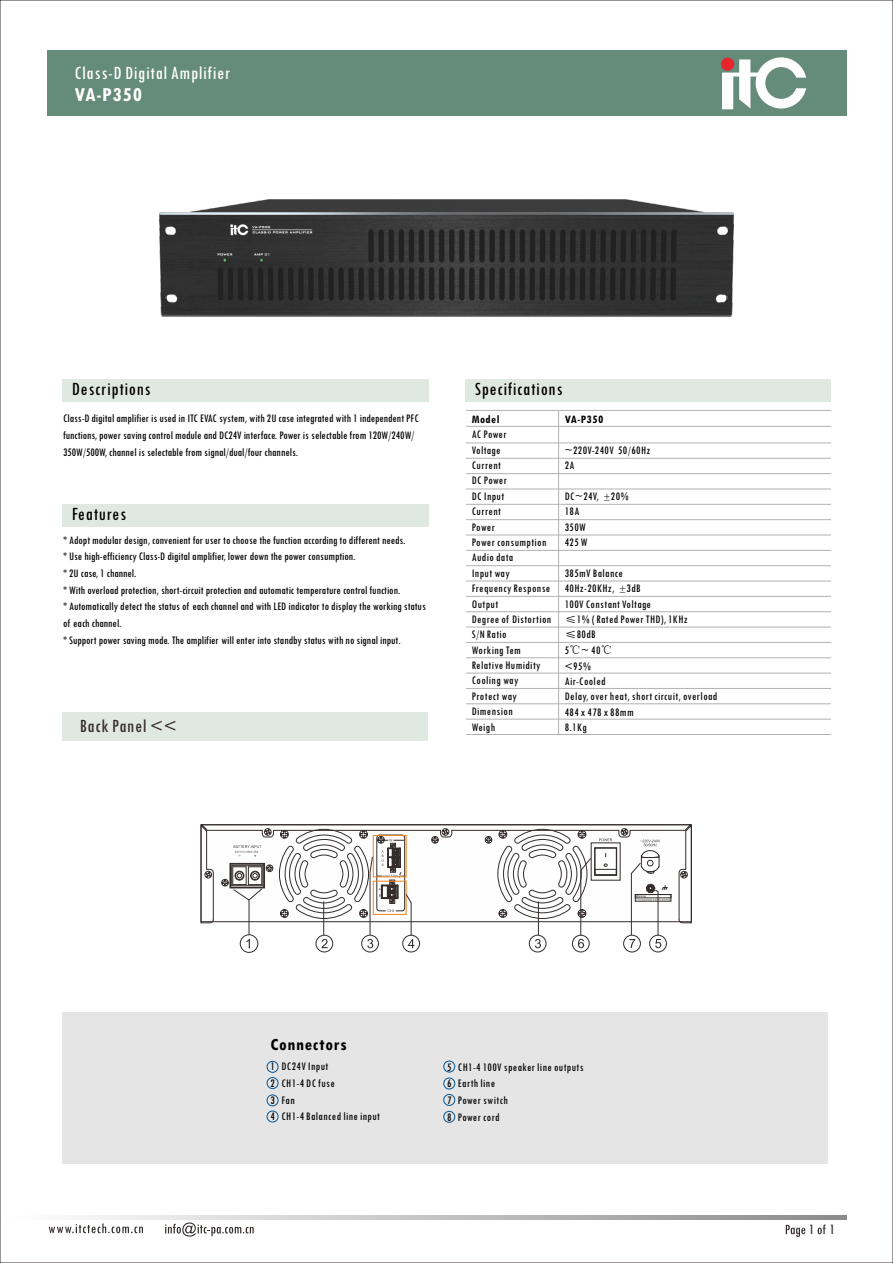
<style>
.page{position:relative;width:893px;height:1263px;background:#fff}
.page>*{position:absolute;margin:0;border:0;box-sizing:border-box;transform-origin:0 0}
.t1{font:700 condensed 21px "Tw Cen";letter-spacing:.045em;color:#fff}
.t2{font:500 condensed 19.5px "Tw Cen";letter-spacing:.035em;color:#000}
.t3{font:500 condensed 19.5px "Tw Cen";letter-spacing:.035em;color:#fff}
.t4{font:500 condensed 19.5px "Tw Cen";letter-spacing:.035em;color:#332c2b}
.t5{font:700 condensed 18px "Tw Cen";letter-spacing:.045em;color:#000}
.t6{font:500 condensed 15px "Tw Cen";color:#332c2b}
.t7{font:500 condensed 12px/16.6px "Tw Cen";color:#000}
.t8{font:500 condensed 12px/15.5px "Tw Cen";letter-spacing:.035em;color:#000}
.t9{font:700 condensed 12px "Tw Cen";letter-spacing:.045em;color:#000}
.s1{font-family:"Deng Xian";font-weight:300;font-stretch:normal}
.s2{font-family:"Sim Sun";font-weight:400;font-stretch:normal}
</style>
<div class="page">
<div style="left:47px;top:50px;width:799px;height:66px;background:#658b7b"></div>
<svg style="left:722px;top:57px;width:84px;height:52px"></svg>
<svg style="left:786px;top:1225px;width:19px;height:12px"></svg>
<svg style="left:818px;top:1224px;width:8px;height:10px"></svg>
<svg style="left:84px;top:1216px;width:762px;height:3px;background:#bfbfc0"></svg>
<svg style="left:165px;top:1222px;width:89px;height:14px"></svg>
<svg style="left:49px;top:1223px;width:94px;height:10px"></svg>
<div style="left:62px;top:380px;width:366px;height:22px;background:#e0e9e1"></div>
<div style="left:62px;top:504px;width:366px;height:23px;background:#e0e9e1"></div>
<div style="left:465px;top:380px;width:366px;height:22px;background:#e0e9e1"></div>
<hr style="left:466px;top:410px;width:365px;height:1px;background:#b2b2b2">
<hr style="left:466px;top:426px;width:365px;height:1px;background:#b2b2b2">
<hr style="left:466px;top:443px;width:365px;height:1px;background:#b2b2b2">
<hr style="left:466px;top:519px;width:365px;height:1px;background:#b2b2b2">
<hr style="left:466px;top:458px;width:365px;height:1px;background:#b2b2b2">
<hr style="left:466px;top:473px;width:365px;height:1px;background:#b2b2b2">
<hr style="left:466px;top:489px;width:365px;height:1px;background:#b2b2b2">
<hr style="left:466px;top:504px;width:365px;height:1px;background:#b2b2b2">
<hr style="left:466px;top:535px;width:365px;height:1px;background:#b2b2b2">
<hr style="left:466px;top:550px;width:365px;height:1px;background:#b2b2b2">
<hr style="left:466px;top:565px;width:365px;height:1px;background:#b2b2b2">
<hr style="left:466px;top:581px;width:365px;height:1px;background:#b2b2b2">
<hr style="left:466px;top:611px;width:365px;height:1px;background:#b2b2b2">
<hr style="left:466px;top:642px;width:365px;height:1px;background:#b2b2b2">
<hr style="left:466px;top:673px;width:365px;height:1px;background:#b2b2b2">
<hr style="left:466px;top:703px;width:365px;height:1px;background:#b2b2b2">
<hr style="left:466px;top:734px;width:365px;height:1px;background:#b2b2b2">
<hr style="left:466px;top:596px;width:365px;height:1px;background:#b2b2b2">
<hr style="left:466px;top:627px;width:365px;height:1px;background:#b2b2b2">
<hr style="left:466px;top:657px;width:365px;height:1px;background:#b2b2b2">
<hr style="left:466px;top:688px;width:365px;height:1px;background:#b2b2b2">
<hr style="left:466px;top:719px;width:365px;height:1px;background:#b2b2b2">
<hr style="left:558px;top:410px;width:1px;height:325px;background:#b2b2b2">
<div style="left:63px;top:1012px;width:765px;height:152px;background:#e5e5e5"></div>
<div style="left:267px;top:1061px;width:11px;height:12px;border:1px solid #015699;border-radius:50%"></div>
<div style="left:63px;top:712px;width:365px;height:28px;background:#e0e9e1"></div>
<svg style="left:200px;top:824px;width:492px;height:99px"></svg>
<div style="left:442px;top:828px;width:7px;height:7px;border:1px solid #332c2b;border-radius:50%"></div>
<svg style="left:432px;top:829px;width:16px;height:14px"></svg>
<div style="left:264px;top:828px;width:7px;height:7px;border:1px solid #332c2b;border-radius:50%"></div>
<svg style="left:265px;top:829px;width:6px;height:6px"></svg>
<div style="left:205px;top:871px;width:7px;height:7px;border:1px solid #332c2b;border-radius:50%"></div>
<svg style="left:205px;top:872px;width:6px;height:6px"></svg>
<div style="left:621px;top:828px;width:7px;height:7px;border:1px solid #332c2b;border-radius:50%"></div>
<div style="left:680px;top:871px;width:8px;height:7px;border:1px solid #332c2b;border-radius:50%"></div>
<svg style="left:681px;top:872px;width:6px;height:6px"></svg>
<div style="left:230px;top:863px;width:35px;height:25px;border:1px solid #332c2b"></div>
<div style="left:230px;top:864px;width:34px;height:23px;border:1px solid #332c2b"></div>
<div style="left:221px;top:879px;width:8px;height:7px;border:1px solid #332c2b;border-radius:50%"></div>
<div style="left:403px;top:935px;width:17px;height:17px;border:1px solid #332c2b;border-radius:50%"></div>
<div style="left:316px;top:935px;width:17px;height:17px;border:1px solid #332c2b;border-radius:50%"></div>
<div style="left:361px;top:935px;width:18px;height:17px;border:1px solid #332c2b;border-radius:50%"></div>
<svg style="left:279px;top:829px;width:135px;height:119px"></svg>
<div style="left:649px;top:935px;width:18px;height:17px;border:1px solid #332c2b;border-radius:50%"></div>
<div style="left:623px;top:935px;width:18px;height:17px;border:1px solid #332c2b;border-radius:50%"></div>
<svg style="left:621px;top:829px;width:49px;height:119px"></svg>
<div style="left:572px;top:935px;width:17px;height:17px;border:1px solid #332c2b;border-radius:50%"></div>
<div style="left:240px;top:934px;width:18px;height:18px;border:1px solid #332c2b;border-radius:50%"></div>
<svg style="left:246px;top:939px;width:4px;height:9px"></svg>
<svg style="left:222px;top:865px;width:51px;height:35px"></svg>
<hr style="left:249px;top:900px;width:1px;height:35px;background:#332c2b">
<div style="left:529px;top:935px;width:17px;height:17px;border:1px solid #332c2b;border-radius:50%"></div>
<svg style="left:497px;top:829px;width:94px;height:119px"></svg>
<div style="left:267px;top:1077px;width:11px;height:12px;border:1px solid #015699;border-radius:50%"></div>
<div style="left:267px;top:1094px;width:11px;height:12px;border:1px solid #015699;border-radius:50%"></div>
<div style="left:267px;top:1111px;width:11px;height:11px;border:1px solid #015699;border-radius:50%"></div>
<div style="left:443px;top:1061px;width:12px;height:11px;border:1px solid #015699;border-radius:50%"></div>
<div style="left:443px;top:1078px;width:12px;height:11px;border:1px solid #015699;border-radius:50%"></div>
<div style="left:443px;top:1094px;width:12px;height:12px;border:1px solid #015699;border-radius:50%"></div>
<div style="left:443px;top:1111px;width:12px;height:12px;border:1px solid #015699;border-radius:50%"></div>
<img style="left:159px;top:200px;width:574px;height:117px">
<h2 class="t3" style="left:74px;top:66px;width:157px">Class-D Digital Amplifier</h2>
<h1 class="t1" style="left:74px;top:87px;width:69px">VA-P350</h1>
<h2 class="t2" style="left:72px;top:382px;width:81px">Descriptions</h2>
<p class="t7" style="left:63px;top:411px;width:357px">Class-D digital amplifier is used in ITC EVAC system, with 2U case integrated with 1 independent PFC functions, power saving control module and DC24V interface. Power is selectable from 120W/240W/<br>350W/500W, channel is selectable from signal/dual/four channels.</p>
<h2 class="t2" style="left:72px;top:507px;width:56px">Features</h2>
<p class="t7" style="left:63px;top:532px;width:364px">* Adopt modular design, convenient for user to choose the function according to different needs.<br>* Use high-efficiency Class-D digital amplifier, lower down the power consumption.<br>* 2U case, 1 channel.<br>* With overload protection, short-circuit protection and automatic temperature control function.<br>* Automatically detect the status of each channel and with LED indicator to display the working status of each channel.<br>* Support power saving mode. The amplifier will enter into standby status with no signal input.</p>
<h2 class="t4" style="left:80px;top:719px;width:99px">Back Panel &lt;&lt;</h2>
<h2 class="t2" style="left:475px;top:382px;width:89px">Specifications</h2>
<p class="t9" style="left:472px;top:415px;width:29px">Model</p>
<p class="t8" style="left:472px;top:428px;width:81px">AC Power<br>Voltage<br>Current<br>DC Power<br>DC Input<br>Current<br>Power<br>Power consumption<br>Audio data<br>Input way<br>Frequency Response<br>Output<br>Degree of Distortion<br>S/N Ratio<br>Working Tem<br>Relative Humidity<br>Cooling way<br>Protect way<br>Dimension<br>Weigh</p>
<p class="t9" style="left:565px;top:415px;width:40px">VA-P350</p>
<p class="t8" style="left:565px;top:443px;width:87px">~220V-240V 50/60Hz<br>2A</p>
<p class="t8" style="left:565px;top:489px;width:66px">DC~24V, <span class="s1">±</span>20%<br>18A<br>350W<br>425 W</p>
<p class="t8" style="left:565px;top:566px;width:154px">385mV Balance<br>40Hz-20KHz, <span class="s1">±</span>3dB<br>100V Constant Voltage<br><span class="s1">≤</span>1% ( Rated Power THD), 1KHz <span class="s1">≤</span>80dB<br>5<span class="s2">℃</span>~ 40<span class="s2">℃<br></span>&lt;95%<br>Air-Cooled<br>Delay, over heat, short circuit, overload<br>484 x 478 x 88mm<br>8.1Kg</p>
<h3 class="t5" style="left:271px;top:1038px;width:78px">Connectors</h3>
<p class="t8" style="left:271px;top:1059px;width:111px;line-height:16.6px">1 DC24V Input<br>2 CH1-4 DC fuse<br>3 Fan<br>4 CH1-4 Balanced line input</p>
<p class="t8" style="left:447px;top:1059px;width:138px;line-height:16.6px">5 CH1-4 100V speaker line outputs<br>6 Earth line<br>7 Power switch<br>8 Power cord</p>
<p class="t6" style="left:809px;top:1224px;width:28px">1 1</p>
</div>
